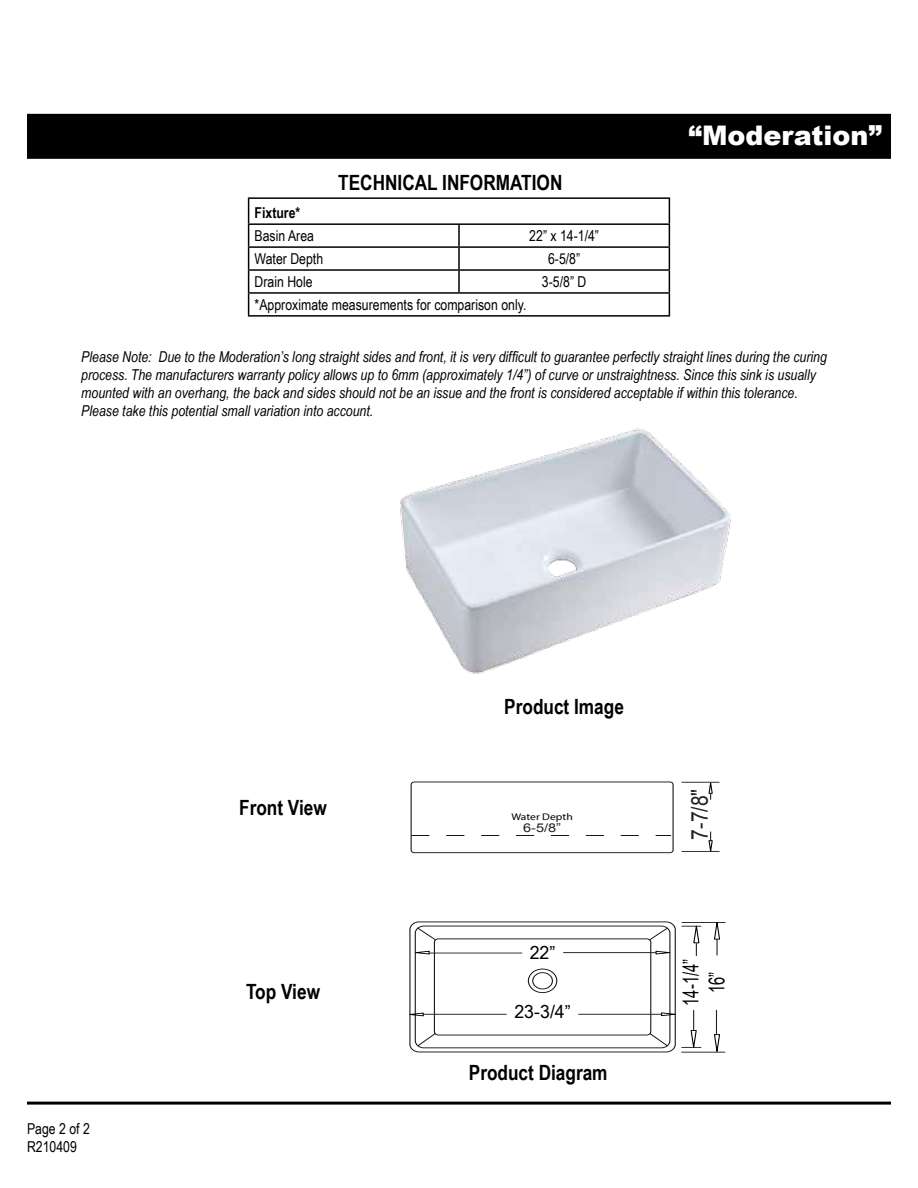
<style>
.page{position:relative;width:918px;height:1188px;background:#fff}
.page>*{position:absolute;margin:0;border:0;box-sizing:border-box;transform-origin:0 0}
.t1{font:900 27px "Arial";color:#fff}
.t2{font:23.25px "Arial";color:#231f20;scale:.83 1}
.t3{font:21.6px/26px "Arial Narrow";color:#000;text-align:center;scale:.83 1}
.t4{font:700 21px "Arial Narrow";color:#000}
.t5{font:18px "Arial Narrow";color:#000;scale:1.2 1}
.t6{font:italic 15px/18px "Arial Narrow";color:#000}
.t7{font:15px/18px "Arial Narrow";color:#000}
.t8{font:700 15px "Arial Narrow";color:#000}
.t9{font:12.15px "Arial";color:#231f20;scale:1.2 1}
.t10{font:9.6px "Myriad Pro";color:#000;scale:1.2 1}
</style>
<div class="page">
<div style="left:27px;top:114px;width:864px;height:45px;background:#000"></div>
<hr style="left:27px;top:1102px;width:864px;height:3px;background:#000">
<hr style="left:248px;top:197px;width:211px;height:2px;background:#000">
<hr style="left:459px;top:197px;width:211px;height:2px;background:#000">
<hr style="left:248px;top:223px;width:211px;height:2px;background:#000">
<hr style="left:459px;top:223px;width:211px;height:2px;background:#000">
<hr style="left:458px;top:225px;width:2px;height:21px;background:#000">
<hr style="left:248px;top:246px;width:211px;height:2px;background:#000">
<hr style="left:459px;top:246px;width:211px;height:2px;background:#000">
<hr style="left:458px;top:248px;width:2px;height:21px;background:#000">
<hr style="left:248px;top:269px;width:211px;height:2px;background:#000">
<hr style="left:459px;top:269px;width:211px;height:2px;background:#000">
<hr style="left:458px;top:271px;width:2px;height:21px;background:#000">
<hr style="left:248px;top:292px;width:211px;height:2px;background:#000">
<svg style="left:248px;top:199px;width:1px;height:116px"></svg>
<hr style="left:459px;top:292px;width:211px;height:2px;background:#000">
<svg style="left:669px;top:199px;width:1px;height:116px"></svg>
<hr style="left:248px;top:315px;width:211px;height:2px;background:#000">
<hr style="left:459px;top:315px;width:211px;height:2px;background:#000">
<div style="left:411px;top:782px;width:262px;height:71px;border:1px solid #151310;border-radius:3px"></div>
<svg style="left:409px;top:922px;width:267px;height:130px"></svg>
<hr style="left:564px;top:952px;width:91px;height:1px;background:#231f20">
<hr style="left:423px;top:1014px;width:83px;height:1px;background:#231f20">
<svg style="left:682px;top:925px;width:19px;height:31px"></svg>
<hr style="left:682px;top:922px;width:43px;height:1px;background:#231f20">
<hr style="left:682px;top:1052px;width:43px;height:1px;background:#231f20">
<svg style="left:713px;top:922px;width:8px;height:33px"></svg>
<svg style="left:682px;top:1010px;width:19px;height:38px"></svg>
<svg style="left:713px;top:1010px;width:8px;height:42px"></svg>
<svg style="left:708px;top:783px;width:5px;height:16px"></svg>
<svg style="left:708px;top:832px;width:5px;height:19px"></svg>
<hr style="left:682px;top:782px;width:37px;height:1px;background:#231f20">
<hr style="left:682px;top:851px;width:37px;height:1px;background:#231f20">
<svg style="left:412px;top:835px;width:259px;height:1px"></svg>
<img style="left:400px;top:428px;width:331px;height:246px">
<h3 class="t4" style="left:338px;top:166px;width:226px">TECHNICAL INFORMATION</h3>
<p class="t8" style="left:255px;top:202px;width:47px">Fixture*</p>
<p class="t7" style="left:255px;top:226px;width:61px">Basin Area</p>
<p class="t7" style="left:529px;top:226px;width:71px">22” x 14-1/4”</p>
<p class="t7" style="left:255px;top:249px;width:70px">Water Depth</p>
<p class="t7" style="left:548px;top:249px;width:34px">6-5/8”</p>
<p class="t7" style="left:255px;top:272px;width:60px">Drain Hole</p>
<p class="t7" style="left:542px;top:272px;width:46px">3-5/8” D</p>
<p class="t7" style="left:255px;top:295px;width:273px">*Approximate measurements for comparison only.</p>
<h1 class="t1" style="left:689px;top:116px;width:195px">“Moderation”</h1>
<p class="t6" style="left:81px;top:347px;width:747px">Please Note: Due to the Moderation’s long straight sides and front, it is very difficult to guarantee perfectly straight lines during the curing process. The manufacturers warranty policy allows up to 6mm (approximately 1/4”) of curve or unstraightness. Since this sink is usually mounted with an overhang, the back and sides should not be an issue and the front is considered acceptable if within this tolerance.<br>Please take this potential small variation into account.</p>
<p class="t7" style="left:27px;top:1119px;width:64px">Page 2 of 2<br>R210409</p>
<h3 class="t4" style="left:239px;top:791px;width:89px">Front View</h3>
<h3 class="t4" style="left:246px;top:976px;width:76px">Top View</h3>
<h3 class="t4" style="left:504px;top:691px;width:121px">Product Image</h3>
<p class="t10" style="left:511px;top:810px;width:53px">Water Depth</p>
<p class="t9" style="left:523px;top:819px;width:33px">6-5/8”</p>
<p class="t5" style="left:530px;top:939px;width:23px">22”</p>
<p class="t5" style="left:514px;top:998px;width:48px">23-3/4”</p>
<h3 class="t4" style="left:469px;top:1057px;width:140px">Product Diagram</h3>
<h2 class="t2" style="left:685px;top:840px;width:63px;rotate:-90deg">7-7/8"</h2>
<h3 class="t3" style="left:677px;top:1006px;width:58px;rotate:-90deg">14-1/4”<br>16”</h3>
</div>
